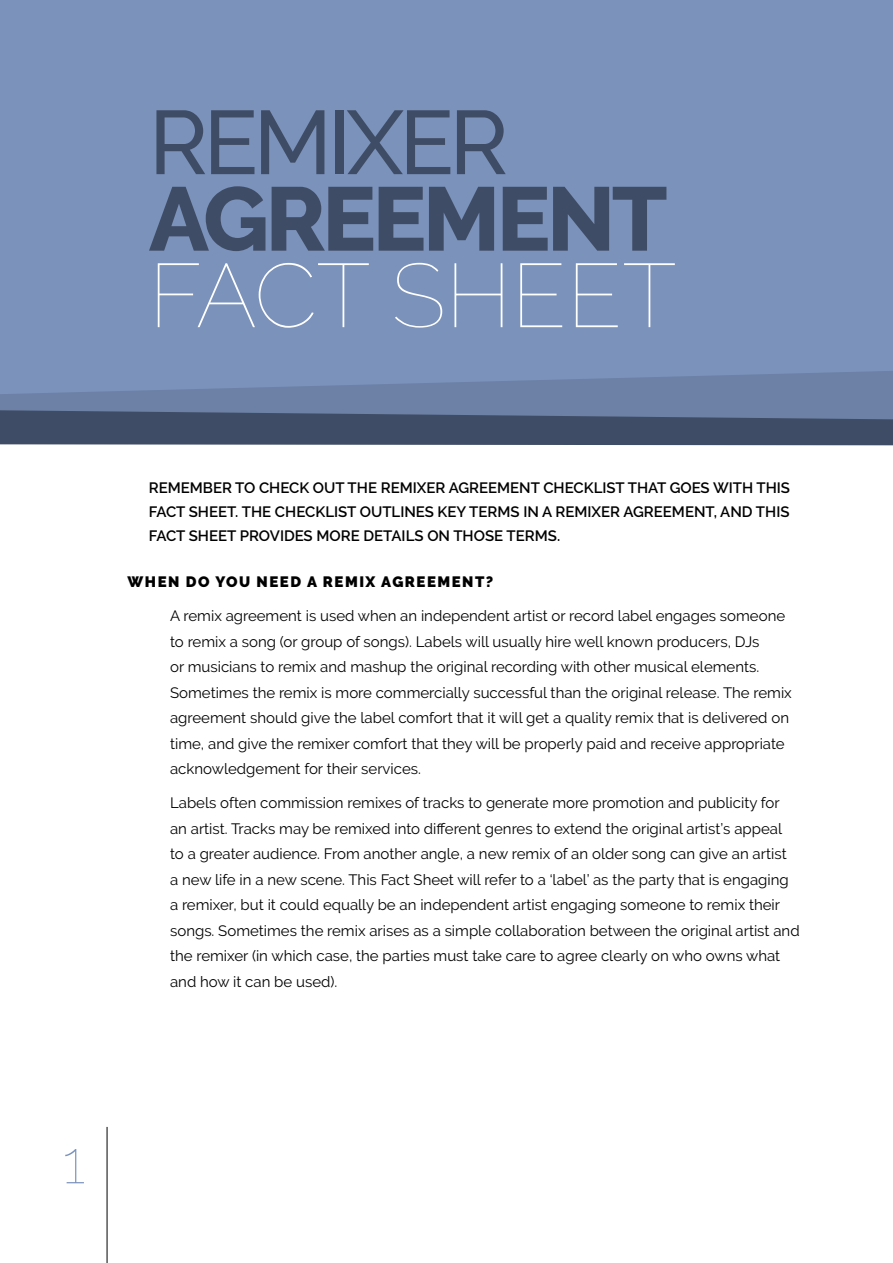
<style>
.page{position:relative;width:893px;height:1263px;background:#fff}
.page>*{position:absolute;margin:0;border:0;box-sizing:border-box;transform-origin:0 0}
.t1{font:800 90px "Raleway";letter-spacing:-.04em;color:#3f4c65}
.t2{font:100 90px "Raleway";color:#fff}
.t3{font:500 90px "Raleway";letter-spacing:-.05em;color:#3f4c65}
.t4{font:100 60px "Raleway";color:#7b92bb}
.t5{font:15px/25.5px "Raleway";color:#000}
.t6{font:600 15px/24px "Raleway";color:#000;text-align:justify}
.t7{font:900 15px "Raleway";letter-spacing:.1em;color:#000}
</style>
<div class="page">
<hr style="left:107px;top:1127px;width:1px;height:136px;background:#000">
<div style="left:0;top:420px;width:893px;height:25px;background:#3f4c65"></div>
<svg style="left:0;top:394px;width:893px;height:26px;background:#637698"></svg>
<div style="left:0;top:0;width:893px;height:394px;background:#7b92bb"></div>
<h1 class="t3" style="left:149px;top:90px;width:361px">REMIXER</h1>
<h1 class="t1" style="left:149px;top:168px;width:520px">AGREEMENT</h1>
<h1 class="t2" style="left:149px;top:243px;width:529px">FACT SHEET</h1>
<p class="t6" style="left:149px;top:475px;width:643px">REMEMBER TO CHECK OUT THE REMIXER AGREEMENT CHECKLIST THAT GOES WITH THIS FACT SHEET. THE CHECKLIST OUTLINES KEY TERMS IN A REMIXER AGREEMENT, AND THIS FACT SHEET PROVIDES MORE DETAILS ON THOSE TERMS.</p>
<p class="t7" style="left:128px;top:573px;width:367px">WHEN DO YOU NEED A REMIX AGREEMENT?</p>
<p class="t5" style="left:170px;top:603px;width:623px">A remix agreement is used when an independent artist or record label engages someone to remix a song (or group of songs). Labels will usually hire well known producers, DJs<br>or musicians to remix and mashup the original recording with other musical elements.<br>Sometimes the remix is more commercially successful than the original release. The remix agreement should give the label comfort that it will get a quality remix that is delivered on time, and give the remixer comfort that they will be properly paid and receive appropriate acknowledgement for their services.</p>
<p class="t5" style="left:170px;top:790px;width:631px">Labels often commission remixes of tracks to generate more promotion and publicity for an artist. Tracks may be remixed into different genres to extend the original artist’s appeal<br>to a greater audience. From another angle, a new remix of an older song can give an artist<br>a new life in a new scene. This Fact Sheet will refer to a ‘label’ as the party that is engaging a remixer, but it could equally be an independent artist engaging someone to remix their songs. Sometimes the remix arises as a simple collaboration between the original artist and the remixer (in which case, the parties must take care to agree clearly on who owns what and how it can be used).</p>
<h2 class="t4" style="left:63px;top:1127px;width:24px">1</h2>
</div>
